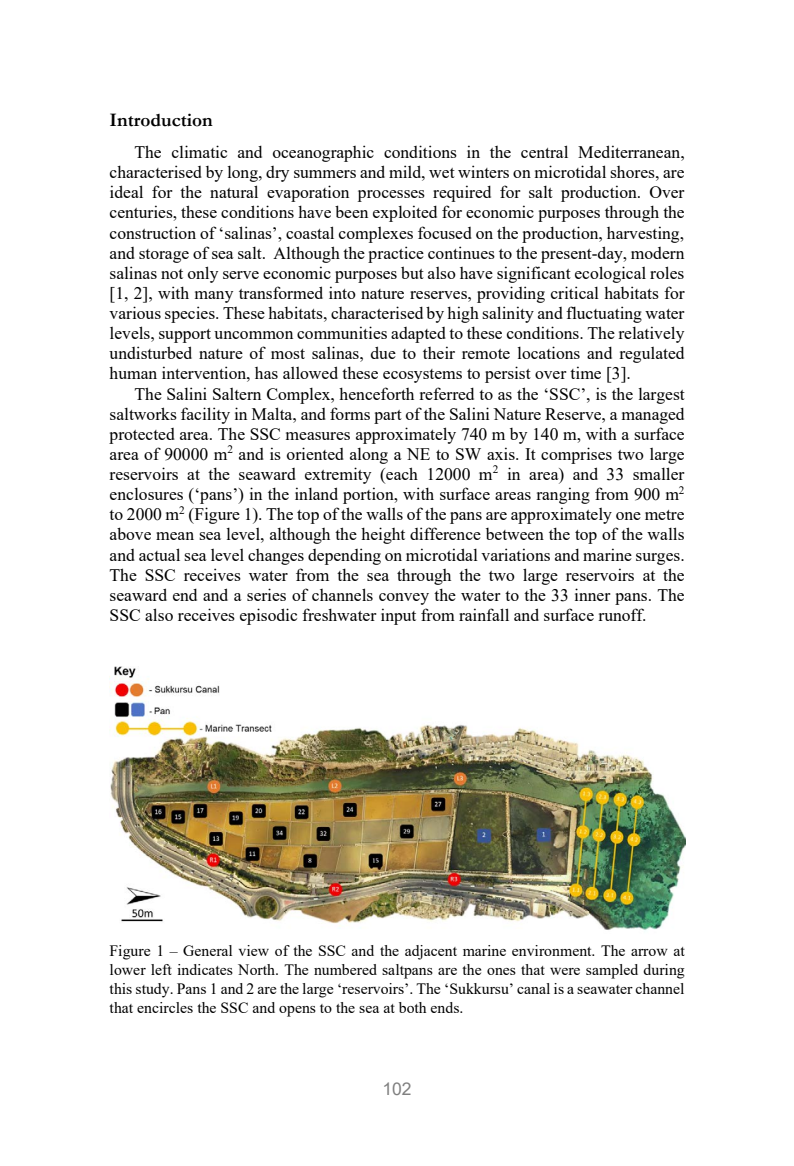
<style>
.page{position:relative;width:794px;height:1166px;background:#fff}
.page>*{position:absolute;margin:0;border:0;box-sizing:border-box;transform-origin:0 0}
.t1{font:700 19.25px "Garamond";color:#000}
.t2{font:17.5px/20.1px "Times New Roman";color:#000;text-align:justify}
.t3{font:17.5px "Arial";color:#808080}
.t4{font:15.75px/19.2px "Times New Roman";color:#000;text-align:justify}
</style>
<div class="page">
<img style="left:109px;top:666px;width:576px;height:265px">
<p class="t1" style="left:110px;top:107px;width:105px">Introduction</p>
<p class="t2" style="left:110px;top:142px;width:576px;text-indent:25px">The climatic and oceanographic conditions in the central Mediterranean, characterised by long, dry summers and mild, wet winters on microtidal shores, are ideal for the natural evaporation processes required for salt production. Over centuries, these conditions have been exploited for economic purposes through the construction of ‘salinas’, coastal complexes focused on the production, harvesting, and storage of sea salt. Although the practice continues to the present-day, modern salinas not only serve economic purposes but also have significant ecological roles [1, 2], with many transformed into nature reserves, providing critical habitats for various species. These habitats, characterised by high salinity and fluctuating water levels, support uncommon communities adapted to these conditions. The relatively undisturbed nature of most salinas, due to their remote locations and regulated human intervention, has allowed these ecosystems to persist over time [3].</p>
<p class="t2" style="left:110px;top:383px;width:577px;text-indent:25px">The Salini Saltern Complex, henceforth referred to as the ‘SSC’, is the largest saltworks facility in Malta, and forms part of the Salini Nature Reserve, a managed protected area. The SSC measures approximately 740 m by 140 m, with a surface area of 90000 m<sup>2</sup> and is oriented along a NE to SW axis. It comprises two large reservoirs at the seaward extremity (each 12000 m<sup>2</sup> in area) and 33 smaller enclosures (‘pans’) in the inland portion, with surface areas ranging from 900 m<sup>2 </sup>to 2000 m<sup>2</sup> (Figure 1). The top of the walls of the pans are approximately one metre above mean sea level, although the height difference between the top of the walls and actual sea level changes depending on microtidal variations and marine surges.<br>The SSC receives water from the sea through the two large reservoirs at the seaward end and a series of channels convey the water to the 33 inner pans. The SSC also receives episodic freshwater input from rainfall and surface runoff.</p>
<p class="t4" style="left:110px;top:940px;width:577px">Figure 1 – General view of the SSC and the adjacent marine environment. The arrow at lower left indicates North. The numbered saltpans are the ones that were sampled during this study. Pans 1 and 2 are the large ‘reservoirs’. The ‘Sukkursu’ canal is a seawater channel that encircles the SSC and opens to the sea at both ends.</p>
<p class="t3" style="left:382px;top:1077px;width:31px">102</p>
</div>
